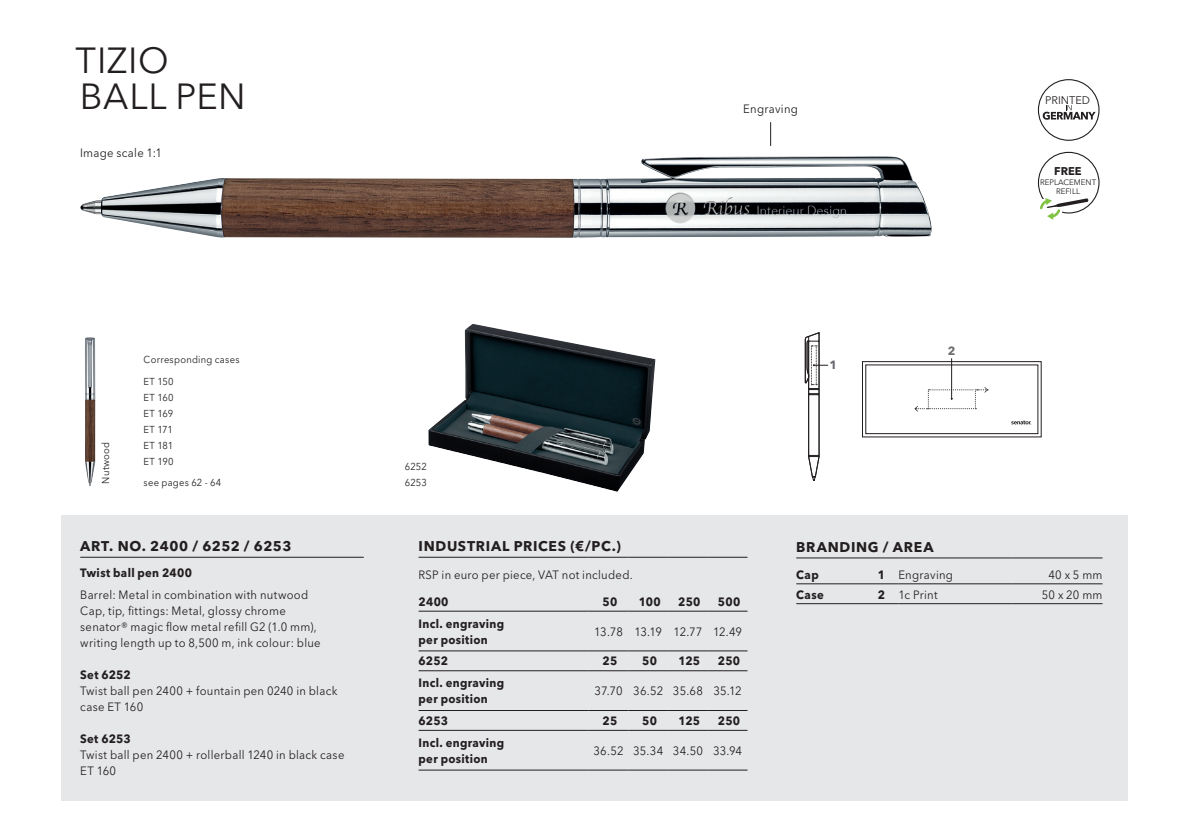
<style>
.page{position:relative;width:1191px;height:840px;background:#fff}
.page>*{position:absolute;margin:0;border:0;box-sizing:border-box;transform-origin:0 0}
.t1{font:36px/36px "Avenir Next W1 G";letter-spacing:.015em;color:#231f20}
.t2{font:700 14px "Avenir Next W1 G";letter-spacing:.05em;color:#231f20}
.t3{font:12px/16px "Avenir Next W1 G";letter-spacing:.025em;color:#231f20;scale:.94 1}
.t4{font:700 12px/16px "Avenir Next W1 G";letter-spacing:.03em;color:#231f20;scale:.94 1}
.t5{font:12px "Avenir Next W1 G";letter-spacing:-.04em;color:#231f20;scale:.94 1}
.t6{font:700 12px "Avenir Next W1 G";color:#6c6d70}
.t7{font:700 11.8px "Avenir Next W1 G";color:#6c6d70}
.t8{font:700 11.2px "Avenir Next W1 G";color:#231f20}
.t9{font:11px "Avenir Next W1 G";color:#231f20}
.t10{font:10px/16px "Avenir Next W1 G";letter-spacing:.025em;color:#231f20;scale:.94 1}
.t11{font:8px/9.4px "Avenir Next W1 G";color:#231f20;text-align:center}
.s1{font-weight:700}
</style>
<div class="page">
<div style="left:61px;top:515px;width:1066px;height:285px;background:#e6e7e9"></div>
<img style="left:85px;top:337px;width:10px;height:149px">
<img style="left:428px;top:324px;width:227px;height:167px">
<img style="left:80px;top:156px;width:852px;height:81px">
<hr style="left:951px;top:358px;width:1px;height:40px;background:#231f20">
<div style="left:862px;top:361px;width:179px;height:76px;border:1px solid #231f20"></div>
<svg style="left:1011px;top:420px;width:20px;height:4px"></svg>
<svg style="left:914px;top:387px;width:74px;height:24px"></svg>
<svg style="left:805px;top:332px;width:23px;height:148px"></svg>
<hr style="left:796px;top:557px;width:74px;height:1px;background:#231f20">
<svg style="left:870px;top:557px;width:28px;height:1px"></svg>
<hr style="left:898px;top:557px;width:113px;height:1px;background:#231f20">
<hr style="left:1011px;top:557px;width:91px;height:1px;background:#231f20">
<hr style="left:796px;top:583px;width:74px;height:1px;background:#231f20">
<svg style="left:870px;top:583px;width:28px;height:1px"></svg>
<hr style="left:1011px;top:583px;width:91px;height:1px;background:#231f20">
<hr style="left:796px;top:603px;width:74px;height:1px;background:#231f20">
<svg style="left:870px;top:603px;width:28px;height:1px"></svg>
<hr style="left:898px;top:603px;width:113px;height:1px;background:#231f20">
<hr style="left:1011px;top:603px;width:91px;height:1px;background:#231f20">
<hr style="left:898px;top:583px;width:113px;height:1px;background:#231f20">
<hr style="left:80px;top:556px;width:284px;height:1px;background:#231f20">
<svg style="left:770px;top:122px;width:1px;height:24px"></svg>
<svg style="left:1038px;top:79px;width:61px;height:62px"></svg>
<svg style="left:1038px;top:152px;width:61px;height:68px"></svg>
<hr style="left:418px;top:556px;width:171px;height:1px;background:#231f20">
<hr style="left:589px;top:556px;width:39px;height:1px;background:#231f20">
<hr style="left:628px;top:556px;width:40px;height:1px;background:#231f20">
<hr style="left:668px;top:556px;width:40px;height:1px;background:#231f20">
<hr style="left:708px;top:556px;width:39px;height:1px;background:#231f20">
<hr style="left:418px;top:610px;width:171px;height:1px;background:#231f20">
<hr style="left:418px;top:650px;width:171px;height:1px;background:#231f20">
<hr style="left:589px;top:610px;width:39px;height:1px;background:#231f20">
<hr style="left:628px;top:610px;width:40px;height:1px;background:#231f20">
<hr style="left:668px;top:610px;width:40px;height:1px;background:#231f20">
<hr style="left:708px;top:610px;width:39px;height:1px;background:#231f20">
<hr style="left:589px;top:650px;width:39px;height:1px;background:#231f20">
<hr style="left:628px;top:650px;width:40px;height:1px;background:#231f20">
<hr style="left:668px;top:650px;width:40px;height:1px;background:#231f20">
<hr style="left:708px;top:650px;width:39px;height:1px;background:#231f20">
<hr style="left:418px;top:670px;width:171px;height:1px;background:#231f20">
<hr style="left:589px;top:670px;width:39px;height:1px;background:#231f20">
<hr style="left:628px;top:670px;width:40px;height:1px;background:#231f20">
<hr style="left:668px;top:670px;width:40px;height:1px;background:#231f20">
<hr style="left:708px;top:670px;width:39px;height:1px;background:#231f20">
<hr style="left:418px;top:709px;width:171px;height:1px;background:#231f20">
<hr style="left:589px;top:709px;width:39px;height:1px;background:#231f20">
<hr style="left:628px;top:709px;width:40px;height:1px;background:#231f20">
<hr style="left:668px;top:709px;width:40px;height:1px;background:#231f20">
<hr style="left:708px;top:709px;width:39px;height:1px;background:#231f20">
<hr style="left:418px;top:729px;width:171px;height:1px;background:#231f20">
<hr style="left:418px;top:769px;width:171px;height:1px;background:#231f20">
<hr style="left:589px;top:729px;width:39px;height:1px;background:#231f20">
<hr style="left:628px;top:729px;width:40px;height:1px;background:#231f20">
<hr style="left:668px;top:729px;width:40px;height:1px;background:#231f20">
<hr style="left:708px;top:729px;width:39px;height:1px;background:#231f20">
<hr style="left:589px;top:769px;width:39px;height:1px;background:#231f20">
<hr style="left:628px;top:769px;width:40px;height:1px;background:#231f20">
<hr style="left:668px;top:769px;width:40px;height:1px;background:#231f20">
<hr style="left:708px;top:769px;width:39px;height:1px;background:#231f20">
<h1 class="t1" style="left:76px;top:42px;width:172px">TIZIO<br>BALL PEN</h1>
<p class="t3" style="left:80px;top:145px;width:89px">Image scale 1:1</p>
<p class="t10" style="left:98px;top:483px;width:46px;rotate:-90deg">Nutwood</p>
<p class="t10" style="left:144px;top:348px;width:103px;line-height:21.6px">Corresponding cases<br>ET 150</p>
<p class="t10" style="left:144px;top:389px;width:33px;text-align:justify">ET 160<br>ET 169<br>ET 171<br>ET 181<br>ET 190</p>
<p class="t10" style="left:144px;top:474px;width:84px">see pages 62 - 64</p>
<p class="t2" style="left:80px;top:537px;width:213px">ART. NO. 2400 / 6252 / 6253</p>
<p class="t4" style="left:80px;top:564px;width:120px">Twist ball pen 2400</p>
<p class="t3" style="left:80px;top:586px;width:257px">Barrel: Metal in combination with nutwood Cap, tip, fittings: Metal, glossy chrome senator® magic flow metal refill G2 (1.0 mm), writing length up to 8,500 m, ink colour: blue</p>
<p class="t4" style="left:80px;top:666px;width:55px">Set 6252</p>
<p class="t3" style="left:80px;top:682px;width:275px">Twist ball pen 2400 + fountain pen 0240 in black case ET 160</p>
<p class="t4" style="left:80px;top:730px;width:55px">Set 6253</p>
<p class="t3" style="left:80px;top:746px;width:282px">Twist ball pen 2400 + rollerball 1240 in black case<br>ET 160</p>
<p class="t10" style="left:405px;top:458px;width:25px">6252<br>6253</p>
<p class="t3" style="left:743px;top:100px;width:60px">Engraving</p>
<p class="t6" style="left:829px;top:357px;width:9px">1</p>
<p class="t7" style="left:948px;top:343px;width:9px">2</p>
<p class="t9" style="left:1045px;top:93px;width:46px">PRINTED</p>
<p class="t8" style="left:1054px;top:164px;width:29px">FREE</p>
<p class="t11" style="left:1040px;top:177px;width:58px">REPLACEMENT<br>REFILL</p>
<p class="t2" style="left:418px;top:537px;width:204px">INDUSTRIAL PRICES (€/PC.)</p>
<p class="t3" style="left:418px;top:566px;width:229px">RSP in euro per piece, VAT not included.</p>
<p class="t4" style="left:418px;top:593px;width:33px">2400</p>
<p class="t4" style="left:602px;top:593px;width:17px">50</p>
<p class="t4" style="left:638px;top:593px;width:25px">100</p>
<p class="t4" style="left:678px;top:593px;width:25px">250</p>
<p class="t4" style="left:718px;top:593px;width:25px">500</p>
<p class="t4" style="left:418px;top:615px;width:93px">Incl. engraving per position</p>
<p class="t5" style="left:594px;top:624px;width:159px">13.78 13.19 12.77 12.49</p>
<p class="t4" style="left:418px;top:652px;width:33px">6252</p>
<p class="t4" style="left:602px;top:652px;width:17px">25</p>
<p class="t4" style="left:642px;top:652px;width:17px">50</p>
<p class="t4" style="left:678px;top:652px;width:25px">125</p>
<p class="t4" style="left:718px;top:652px;width:25px">250</p>
<p class="t4" style="left:418px;top:674px;width:93px">Incl. engraving per position</p>
<p class="t3" style="left:594px;top:682px;width:158px">37.70 36.52 35.68 35.12</p>
<p class="t4" style="left:418px;top:712px;width:33px">6253</p>
<p class="t4" style="left:602px;top:712px;width:17px">25</p>
<p class="t4" style="left:642px;top:712px;width:17px">50</p>
<p class="t4" style="left:678px;top:712px;width:25px">125</p>
<p class="t4" style="left:718px;top:712px;width:25px">250</p>
<p class="t4" style="left:418px;top:734px;width:93px">Incl. engraving per position</p>
<p class="t3" style="left:593px;top:742px;width:160px">36.52 35.34 34.50 33.94</p>
<p class="t2" style="left:796px;top:537px;width:139px">BRANDING / AREA</p>
<p class="t4" style="left:796px;top:566px;width:25px">Cap</p>
<p class="t3" style="left:877px;top:566px;width:82px"><span class="s1">1</span> Engraving</p>
<p class="t3" style="left:1048px;top:566px;width:59px">40 x 5 mm</p>
<p class="t4" style="left:796px;top:586px;width:31px">Case</p>
<p class="t3" style="left:877px;top:586px;width:65px"><span class="s1">2</span> 1c Print</p>
<p class="t3" style="left:1042px;top:586px;width:66px">50 x 20 mm</p>
</div>
